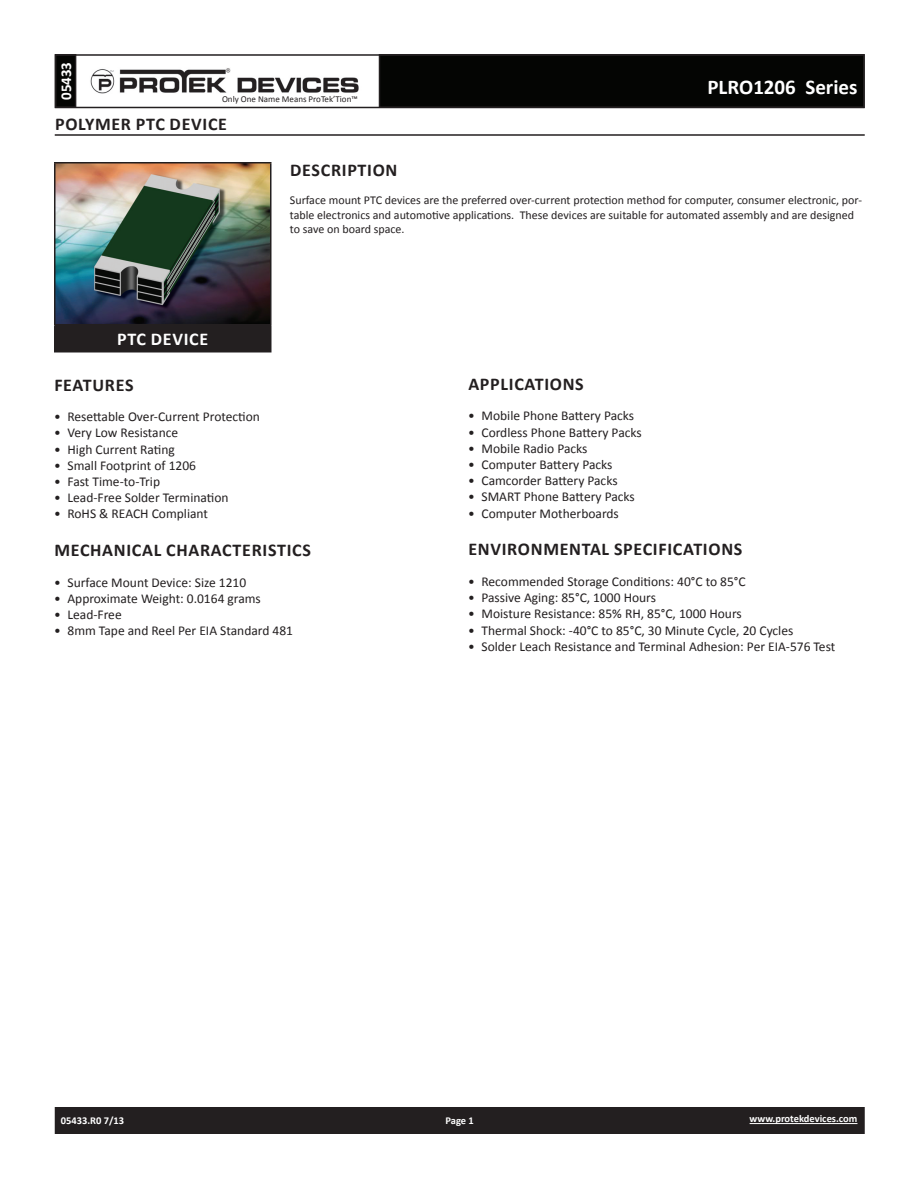
<style>
.page{position:relative;width:918px;height:1188px;background:#fff}
.page>*{position:absolute;margin:0;border:0;box-sizing:border-box;transform-origin:0 0}
.t1{font:700 21px "Calibri";color:#fff}
.t2{font:700 18px "Calibri";letter-spacing:.04em;color:#231f20}
.t3{font:700 18px "Calibri";letter-spacing:.04em;color:#fff}
.t4{font:700 15px "Calibri";color:#fff}
.t5{font:13.5px "Calibri";color:#231f20}
.t6{font:12px/14.4px "Calibri";color:#231f20}
.t7{font:700 10.5px "Calibri";color:#fff}
.t8{font:9px "Calibri";color:#231f20}
</style>
<div class="page">
<div style="left:56px;top:1108px;width:808px;height:25px;background:#231f20"></div>
<div style="left:55px;top:1107px;width:810px;height:27px;border:2px solid #231f20"></div>
<div style="left:56px;top:55px;width:20px;height:52px;background:#040503"></div>
<div style="left:55px;top:54px;width:21px;height:54px;border:2px solid #231f20"></div>
<div style="left:380px;top:55px;width:484px;height:52px;background:#040503"></div>
<div style="left:55px;top:54px;width:810px;height:54px;border:2px solid #231f20"></div>
<img style="left:90px;top:68px;width:269px;height:26px">
<hr style="left:750px;top:1123px;width:107px;height:1px;background:#fff">
<hr style="left:55px;top:134px;width:810px;height:2px;background:#231f20">
<img style="left:56px;top:164px;width:214px;height:160px">
<div style="left:55px;top:325px;width:216px;height:27px;background:#231f20"></div>
<hr style="left:54px;top:162px;width:218px;height:2px;background:#231f20">
<hr style="left:54px;top:164px;width:2px;height:160px;background:#231f20">
<hr style="left:270px;top:164px;width:2px;height:160px;background:#231f20">
<hr style="left:54px;top:324px;width:218px;height:2px;background:#231f20">
<hr style="left:54px;top:326px;width:2px;height:25px;background:#231f20">
<hr style="left:270px;top:326px;width:2px;height:25px;background:#231f20">
<hr style="left:54px;top:351px;width:218px;height:1px;background:#231f20">
<p class="t4" style="left:56px;top:100px;width:40px;rotate:-90deg">05433</p>
<p class="t8" style="left:222px;top:93px;width:137px">Only One Name Means ProTek’Tion™</p>
<h2 class="t2" style="left:55px;top:112px;width:173px">POLYMER PTC DEVICE</h2>
<h1 class="t1" style="left:707px;top:74px;width:152px">PLRO1206 SERIES</h1>
<h2 class="t3" style="left:117px;top:328px;width:93px">PTC DEVICE</h2>
<h2 class="t2" style="left:290px;top:158px;width:109px">DESCRIPTION</h2>
<p class="t6" style="left:290px;top:193px;width:574px">Surface mount PTC devices are the preferred over-current protection method for computer, consumer electronic, por&shy;table electronics and automotive applications. These devices are suitable for automated assembly and are designed to save on board space.</p>
<h2 class="t2" style="left:54px;top:373px;width:79px">FEATURES</h2>
<p class="t5" style="left:54px;top:408px;width:208px">• Resettable Over-Current Protection</p>
<p class="t5" style="left:54px;top:424px;width:126px">• Very Low Resistance</p>
<p class="t5" style="left:54px;top:441px;width:122px">• High Current Rating</p>
<p class="t5" style="left:54px;top:457px;width:144px">• Small Footprint of 1206</p>
<p class="t5" style="left:54px;top:473px;width:108px">• Fast Time-to-Trip</p>
<p class="t5" style="left:54px;top:489px;width:176px">• Lead-Free Solder Termination</p>
<p class="t5" style="left:54px;top:505px;width:156px">• RoHS &amp; REACH Compliant</p>
<h2 class="t2" style="left:54px;top:539px;width:257px">MECHANICAL CHARACTERISTICS</h2>
<p class="t5" style="left:54px;top:574px;width:194px">• Surface Mount Device: Size 1210</p>
<p class="t5" style="left:54px;top:590px;width:208px">• Approximate Weight: 0.0164 grams</p>
<p class="t5" style="left:54px;top:606px;width:69px">• Lead-Free</p>
<p class="t5" style="left:54px;top:622px;width:241px">• 8mm Tape and Reel Per EIA Standard 481</p>
<h2 class="t2" style="left:468px;top:372px;width:116px">APPLICATIONS</h2>
<p class="t5" style="left:468px;top:407px;width:168px">• Mobile Phone Battery Packs</p>
<p class="t5" style="left:468px;top:424px;width:175px">• Cordless Phone Battery Packs</p>
<p class="t5" style="left:468px;top:440px;width:121px">• Mobile Radio Packs</p>
<p class="t5" style="left:468px;top:456px;width:146px">• Computer Battery Packs</p>
<p class="t5" style="left:468px;top:472px;width:151px">• Camcorder Battery Packs</p>
<p class="t5" style="left:468px;top:488px;width:168px">• SMART Phone Battery Packs</p>
<p class="t5" style="left:468px;top:505px;width:152px">• Computer Motherboards</p>
<h2 class="t2" style="left:468px;top:538px;width:10px">ENVI</h2>
<h2 class="t2" style="left:507px;top:538px;width:36px">RONMENTA</h2>
<h2 class="t2" style="left:602px;top:538px;width:75px">L SPECI FICATI</h2>
<h2 class="t2" style="left:708px;top:538px;width:35px">ONS</h2>
<p class="t5" style="left:468px;top:573px;width:279px">• Recommended Storage Conditions: 40°C to 85°C</p>
<p class="t5" style="left:468px;top:589px;width:190px">• Passive Aging: 85°C, 1000 Hours</p>
<p class="t5" style="left:468px;top:605px;width:275px">• Moisture Resistance: 85% RH, 85°C, 1000 Hours</p>
<p class="t5" style="left:468px;top:622px;width:327px">• Thermal Shock: -40°C to 85°C, 30 Minute Cycle, 20 Cycles</p>
<p class="t5" style="left:468px;top:638px;width:369px">• Solder Leach Resistance and Terminal Adhesion: Per EIA-576 Test</p>
<p class="t7" style="left:61px;top:1114px;width:65px">05433.R0 7/13</p>
<p class="t7" style="left:446px;top:1114px;width:30px">PAGE 1</p>
<p class="t7" style="left:750px;top:1112px;width:109px">WWW.PROTEKDEVICES.COM</p>
</div>
